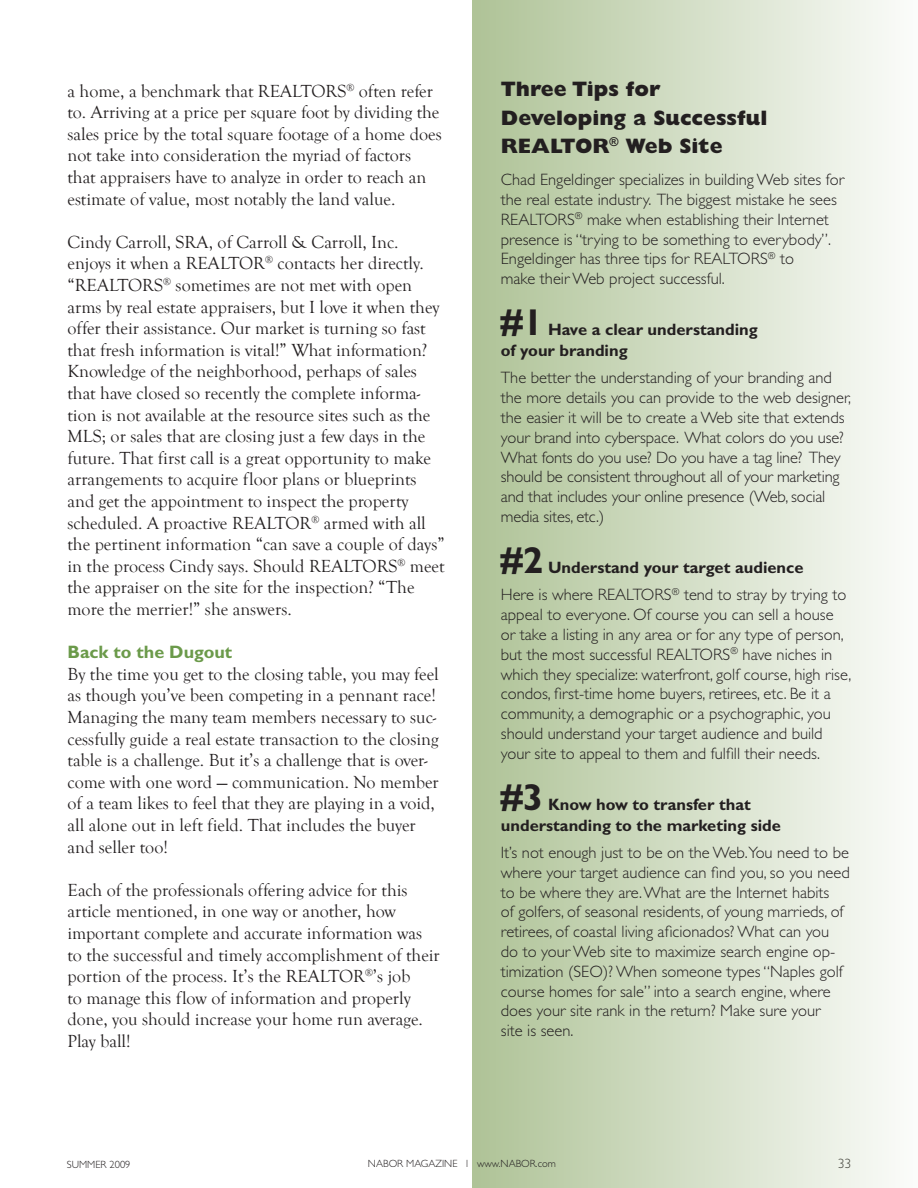
<style>
.page{position:relative;width:918px;height:1188px;background:#fff}
.page>*{position:absolute;margin:0;border:0;box-sizing:border-box;transform-origin:0 0}
.t1{font:700 37.5px "Gill Sans";color:#231f20}
.t2{font:800 21px/28.5px "Gill Sans";color:#231f20}
.t3{font:18px/21.6px "Goudy Old Style T";color:#231f20}
.t4{font:700 18px "Gill Sans";color:#6b9a4a}
.t5{font:300 16.5px/19.8px "Gill Sans";color:#231f20}
.t6{font:700 16.5px/21px "Gill Sans";color:#231f20}
.t7{font:300 13.5px "Gill Sans";color:#231f20}
.t8{font:300 10.5px "Gill Sans";color:#231f20}
.s1{font-weight:700}
</style>
<div class="page">
<div style="left:472px;top:0;width:446px;height:1188px;background:linear-gradient(to right,#aec296,#fbfcfa)"></div>
<p class="t3" style="left:68px;top:80px;width:376px">a home, a benchmark that REALTORS<sup>®</sup> often refer to. Arriving at a price per square foot by dividing the sales price by the total square footage of a home does not take into consideration the myriad of factors that appraisers have to analyze in order to reach an estimate of value, most notably the land value.</p>
<p class="t3" style="left:67px;top:232px;width:379px">Cindy Carroll, SRA, of Carroll &amp; Carroll, Inc. enjoys it when a REALTOR<sup>®</sup> contacts her directly. “REALTORS<sup>®</sup> sometimes are not met with open arms by real estate appraisers, but I love it when they offer their assistance. Our market is turning so fast that fresh information is vital!” What information?<br>Knowledge of the neighborhood, perhaps of sales that have closed so recently the complete informa&shy;tion is not available at the resource sites such as the MLS; or sales that are closing just a few days in the future. That first call is a great opportunity to make arrangements to acquire floor plans or blueprints and get the appointment to inspect the property scheduled. A proactive REALTOR<sup>®</sup> armed with all the pertinent information “can save a couple of days” in the process Cindy says. Should REALTORS<sup>®</sup> meet the appraiser on the site for the inspection? “The more the merrier!” she answers.</p>
<p class="t4" style="left:67px;top:642px;width:166px">Back to the Dugout</p>
<p class="t3" style="left:67px;top:664px;width:373px">By the time you get to the closing table, you may feel as though you’ve been competing in a pennant race!<br>Managing the many team members necessary to suc&shy;cessfully guide a real estate transaction to the closing table is a challenge. But it’s a challenge that is over&shy;come with one word — communication. No member of a team likes to feel that they are playing in a void, all alone out in left field. That includes the buyer and seller too!</p>
<p class="t3" style="left:67px;top:880px;width:374px">Each of the professionals offering advice for this article mentioned, in one way or another, how important complete and accurate information was to the successful and timely accomplishment of their portion of the process. It’s the REALTOR<sup>®</sup>’s job<br>to manage this flow of information and properly done, you should increase your home run average.<br>Play ball!</p>
<p class="t2" style="left:501px;top:75px;width:268px">Three Tips for<br>Developing a Successful<br>REALTOR<sup>®</sup> Web Site</p>
<p class="t5" style="left:501px;top:170px;width:345px">Chad Engeldinger specializes in building Web sites for the real estate industry. The biggest mistake he sees REALTORS<sup>®</sup> make when establishing their Internet presence is “trying to be something to everybody”.<br>Engeldinger has three tips for REALTORS<sup>®</sup> to<br>make their Web project successful.</p>
<h1 class="t1" style="left:501px;top:300px;width:44px">#1</h1>
<p class="t6" style="left:501px;top:319px;width:258px;text-indent:47px">Have a clear understanding of your branding</p>
<p class="t5" style="left:501px;top:368px;width:352px">The better the understanding of your branding and the more details you can provide to the web designer, the easier it will be to create a Web site that extends your brand into cyberspace. What colors do you use?<br>What fonts do you use? Do you have a tag line? They should be consistent throughout all of your marketing and that includes your online presence (Web, social media sites, etc.)</p>
<h1 class="t1" style="left:501px;top:538px;width:44px">#2</h1>
<p class="t5" style="left:501px;top:554px;width:347px;line-height:27.3px;text-align:center"><span class="s1">Understand your target audience<br></span>Here is where REALTORS<sup>®</sup> tend to stray by trying to</p>
<p class="t5" style="left:501px;top:605px;width:352px">appeal to everyone. Of course you can sell a house or take a listing in any area or for any type of person, but the most successful REALTORS<sup>®</sup> have niches in which they specialize: waterfront, golf course, high rise, condos, first-time home buyers, retirees, etc. Be it a community, a demographic or a psychographic, you should understand your target audience and build your site to appeal to them and fulfill their needs.</p>
<h1 class="t1" style="left:501px;top:775px;width:44px">#3</h1>
<p class="t6" style="left:501px;top:794px;width:282px;text-indent:47px">Know how to transfer that understanding to the marketing side</p>
<p class="t5" style="left:501px;top:843px;width:350px">It’s not enough just to be on the Web.You need to be where your target audience can find you, so you need to be where they are. What are the Internet habits<br>of golfers, of seasonal residents, of young marrieds, of retirees, of coastal living aficionados? What can you do to your Web site to maximize search engine op&shy;timization (SEO)? When someone types “Naples golf course homes for sale” into a search engine, where does your site rank in the return? Make sure your<br>site is seen.</p>
<p class="t8" style="left:67px;top:1159px;width:65px">Summer 2009</p>
<p class="t8" style="left:364px;top:1159px;width:141px">NABOR MAGAZINE l www.nabo</p>
<p class="t8" style="left:526px;top:1159px;width:28px">r.com</p>
<p class="t7" style="left:838px;top:1156px;width:15px">33</p>
<p class="t8" style="left:368px;top:1157px;width:141px">NABOR MAGAZINE l www.nabo</p>
<p class="t8" style="left:530px;top:1157px;width:28px">r.com</p>
</div>
